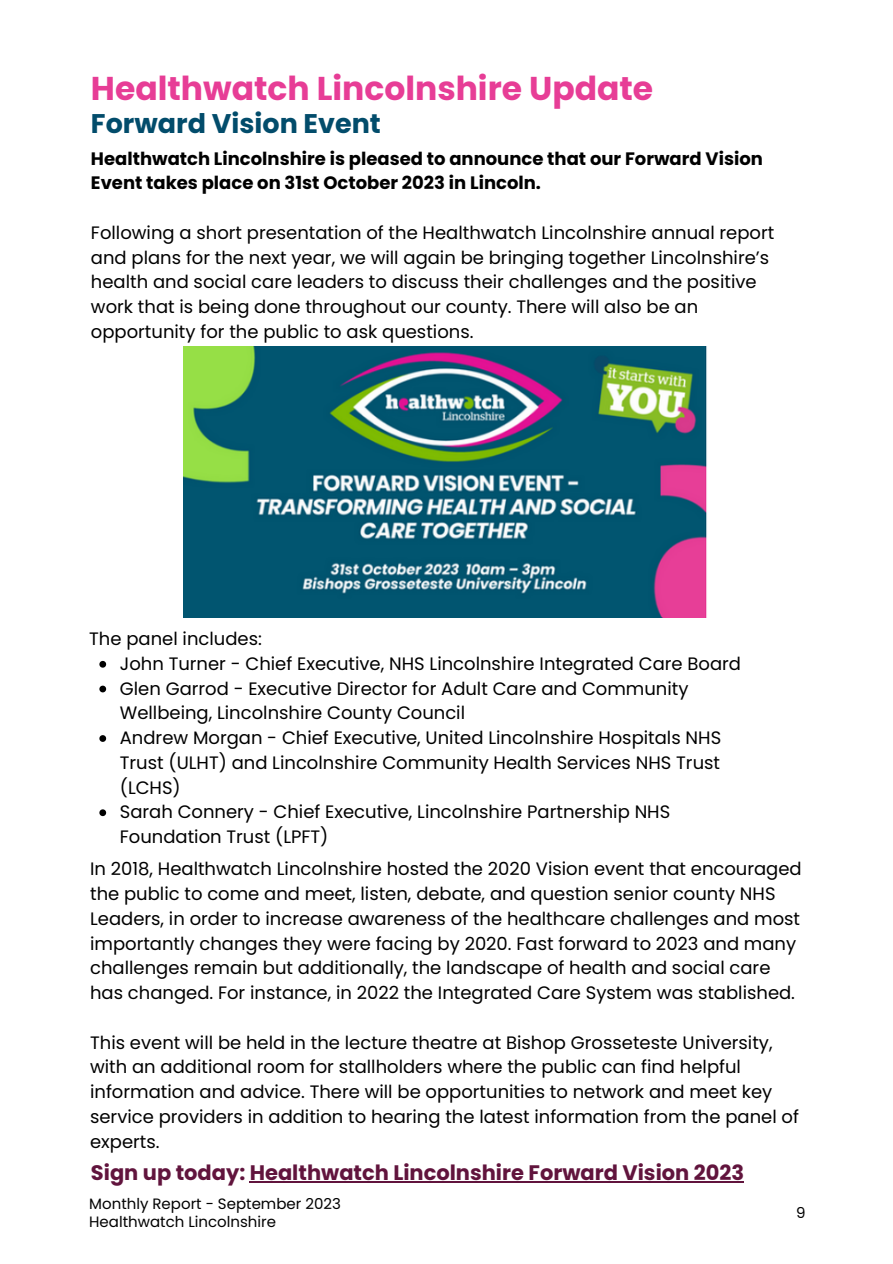
<style>
.page{position:relative;width:893px;height:1264px;background:#fff}
.page>*{position:absolute;margin:0;border:0;box-sizing:border-box;transform-origin:0 0}
.t1{font:700 33px "Poppins";color:#e73d96}
.t2{font:700 27px "Poppins";color:#024c6b}
.t3{font:700 21px "Poppins";color:#61143d}
.t4{font:18px/24.8px "Poppins";color:#000}
.t5{font:700 18px/24.8px "Poppins";color:#000}
.t6{font:15px "Poppins";color:#000}
</style>
<div class="page">
<img style="left:183px;top:347px;width:524px;height:270px">
<svg style="left:99px;top:661px;width:7px;height:6px"></svg>
<svg style="left:99px;top:685px;width:7px;height:7px"></svg>
<svg style="left:99px;top:735px;width:7px;height:7px"></svg>
<svg style="left:99px;top:809px;width:7px;height:7px"></svg>
<hr style="left:250px;top:1180px;width:494px;height:2px;background:#61143d">
<p class="t1" style="left:91px;top:65px;width:563px">Healthwatch Lincolnshire Update</p>
<p class="t2" style="left:91px;top:105px;width:291px">Forward Vision Event</p>
<p class="t5" style="left:91px;top:146px;width:673px">Healthwatch Lincolnshire is pleased to announce that our Forward Vision<br>Event takes place on 31st October 2023 in Lincoln.</p>
<p class="t4" style="left:91px;top:220px;width:684px">Following a short presentation of the Healthwatch Lincolnshire annual report and plans for the next year, we will again be bringing together Lincolnshire’s health and social care leaders to discuss their challenges and the positive work that is being done throughout our county. There will also be an opportunity for the public to ask questions.</p>
<p class="t4" style="left:89px;top:626px;width:174px">The panel includes:</p>
<p class="t4" style="left:120px;top:651px;width:622px">John Turner - Chief Executive, NHS Lincolnshire Integrated Care Board</p>
<p class="t4" style="left:120px;top:676px;width:570px">Glen Garrod - Executive Director for Adult Care and Community<br>Wellbeing, Lincolnshire County Council</p>
<p class="t4" style="left:120px;top:725px;width:603px;text-align:justify">Andrew Morgan - Chief Executive, United Lincolnshire Hospitals NHS Trust (ULHT) and Lincolnshire Community Health Services NHS Trust (LCHS)</p>
<p class="t4" style="left:120px;top:799px;width:552px">Sarah Connery - Chief Executive, Lincolnshire Partnership NHS<br>Foundation Trust (LPFT)</p>
<p class="t4" style="left:90px;top:856px;width:713px">In 2018, Healthwatch Lincolnshire hosted the 2020 Vision event that encouraged the public to come and meet, listen, debate, and question senior county NHS Leaders, in order to increase awareness of the healthcare challenges and most importantly changes they were facing by 2020. Fast forward to 2023 and many challenges remain but additionally, the landscape of health and social care</p>
<p class="t4" style="left:90px;top:980px;width:706px">has changed. For instance, in 2022 the Integrated Care System was stablished.</p>
<p class="t4" style="left:90px;top:1029px;width:710px">This event will be held in the lecture theatre at Bishop Grosseteste University, with an additional room for stallholders where the public can find helpful information and advice. There will be opportunities to network and meet key service providers in addition to hearing the latest information from the panel of experts.</p>
<p class="t3" style="left:91px;top:1157px;width:654px">Sign up today: Healthwatch Lincolnshire Forward Vision 2023</p>
<p class="t6" style="left:89px;top:1193px;width:253px">Monthly Report - September 2023</p>
<p class="t6" style="left:89px;top:1211px;width:188px">Healthwatch Lincolnshire</p>
<p class="t6" style="left:796px;top:1202px;width:11px">9</p>
</div>
